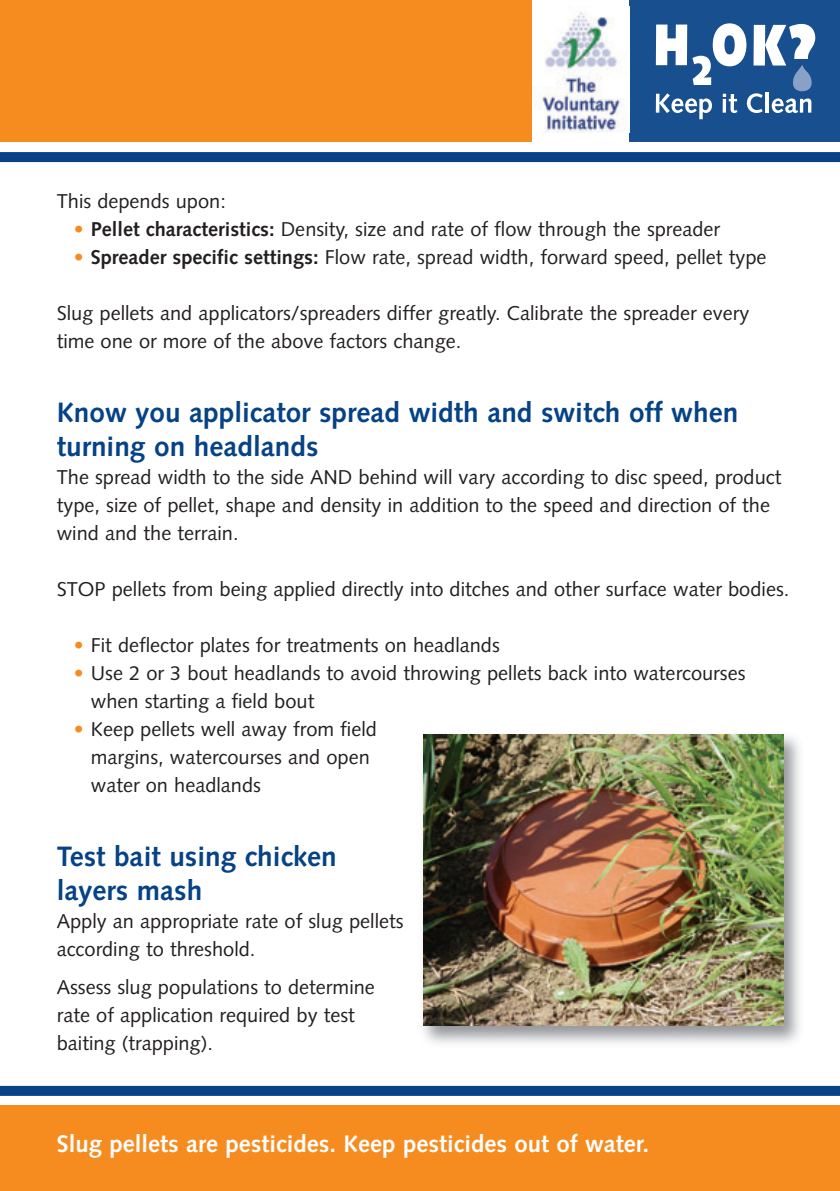
<style>
.page{position:relative;width:840px;height:1191px;background:#fff}
.page>*{position:absolute;margin:0;border:0;box-sizing:border-box;transform-origin:0 0}
.t1{font:700 28px/34px "Syntax";color:#054286}
.t2{font:700 24px "Syntax";color:#fff}
.t3{font:20px/28px "Syntax";color:#231f20}
.s1{color:#f68b1f}
.s2{font-weight:700}
</style>
<div class="page">
<div style="left:0;top:0;width:589px;height:142px;background:#f68b1f"></div>
<div style="left:0;top:1106px;width:839px;height:85px;background:#f68b1f"></div>
<div style="left:629px;top:0;width:210px;height:142px;background:#18508f"></div>
<svg style="left:655px;top:23px;width:159px;height:96px"></svg>
<div style="left:532px;top:0;width:97px;height:142px;background:#fff"></div>
<img style="left:533px;top:6px;width:92px;height:126px">
<div style="left:0;top:152px;width:839px;height:10px;background:#054286"></div>
<div style="left:0;top:1085px;width:839px;height:10px;background:#054286"></div>
<img style="left:423px;top:734px;width:377px;height:310px">
<img style="left:423px;top:735px;width:359px;height:291px">
<p class="t3" style="left:57px;top:189px;width:170px">This depends upon:</p>
<p class="t3" style="left:74px;top:217px;width:647px"><span class="s1">•</span> <span class="s2">Pellet characteristics:</span> Density, size and rate of flow through the spreader</p>
<p class="t3" style="left:74px;top:245px;width:693px"><span class="s1">•</span> <span class="s2">Spreader specific settings:</span> Flow rate, spread width, forward speed, pellet type</p>
<p class="t3" style="left:57px;top:301px;width:694px">Slug pellets and applicators/spreaders differ greatly. Calibrate the spreader every time one or more of the above factors change.</p>
<h1 class="t1" style="left:57px;top:398px;width:682px">Know you applicator spread width and switch off when turning on headlands</h1>
<p class="t3" style="left:57px;top:465px;width:725px">The spread width to the side AND behind will vary according to disc speed, product type, size of pellet, shape and density in addition to the speed and direction of the wind and the terrain.</p>
<p class="t3" style="left:57px;top:577px;width:733px">STOP pellets from being applied directly into ditches and other surface water bodies.</p>
<p class="t3" style="left:74px;top:633px;width:427px"><span class="s1">•</span> Fit deflector plates for treatments on headlands</p>
<p class="t3" style="left:91px;top:661px;width:656px;text-indent:-17px"><span class="s1">•</span> Use 2 or 3 bout headlands to avoid throwing pellets back into watercourses when starting a field bout</p>
<p class="t3" style="left:91px;top:717px;width:287px;text-indent:-17px"><span class="s1">•</span> Keep pellets well away from field margins, watercourses and open water on headlands</p>
<h1 class="t1" style="left:57px;top:842px;width:281px">Test bait using chicken layers mash</h1>
<p class="t3" style="left:57px;top:909px;width:348px">Apply an appropriate rate of slug pellets according to threshold.</p>
<p class="t3" style="left:57px;top:975px;width:319px">Assess slug populations to determine rate of application required by test baiting (trapping).</p>
<p class="t2" style="left:57px;top:1134px;width:593px">Slug pellets are pesticides. Keep pesticides out of water.</p>
</div>
